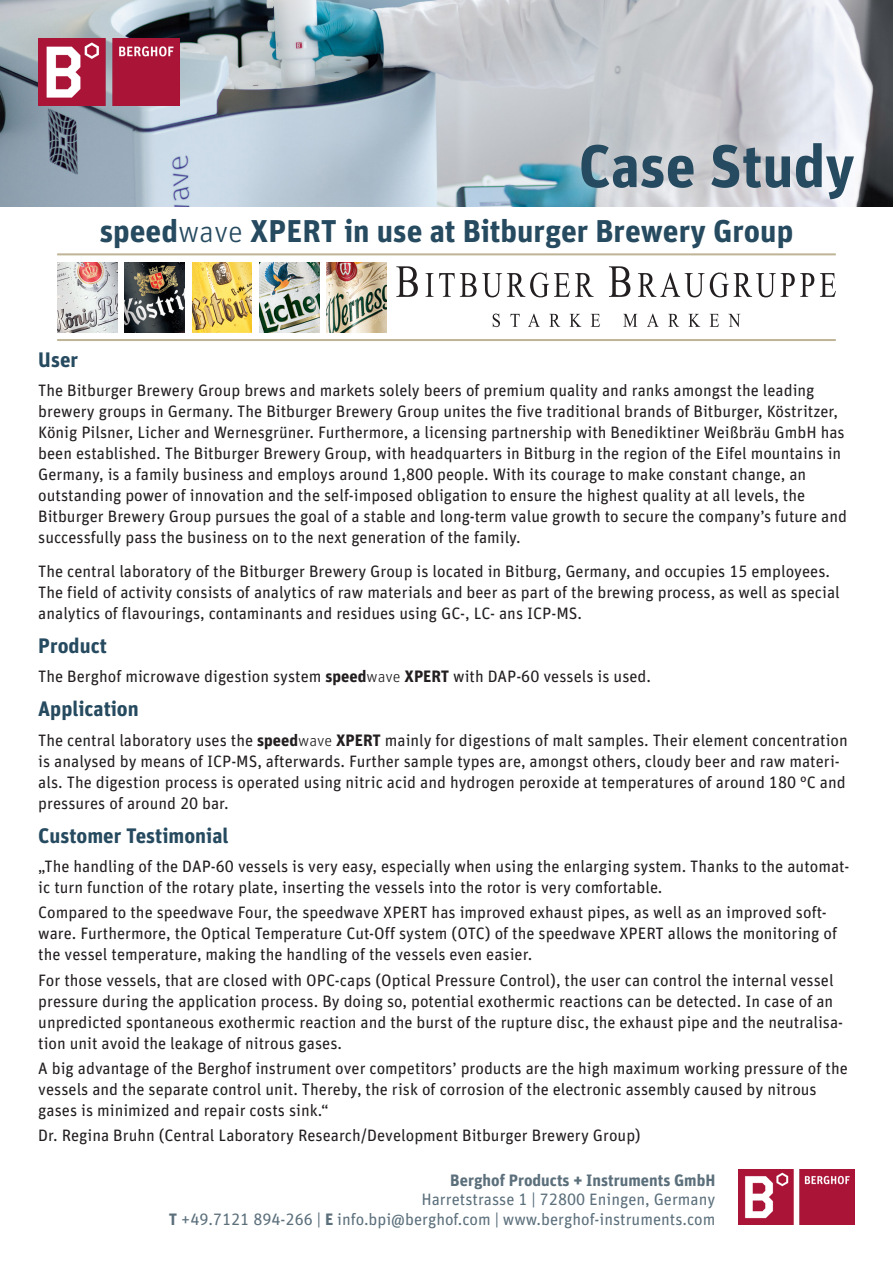
<style>
.page{position:relative;width:893px;height:1263px;background:#fff}
.page>*{position:absolute;margin:0;border:0;box-sizing:border-box;transform-origin:0 0}
.t1{font:700 60px "Unit Pro";color:#264a5f}
.Introduction_Main_12{font:700 31.5px "Unit Pro";color:#264a5f}
.Absatzformat_2{font:700 21px "Unit Pro";color:#264a5f}
.Absatzformat_3{font:16.5px/21px "Unit Pro";color:#231f20}
.Absatzformat_1{font:16.5px/19.5px "Unit Pro";color:#5c707c;text-align:right}
.s1{font-weight:300}
.s2{font-weight:700}
</style>
<div class="page">
<img style="left:0;top:0;width:893px;height:206px">
<img style="left:739px;top:1169px;width:116px;height:56px">
<img style="left:38px;top:38px;width:141px;height:67px">
<div style="left:554px;top:117px;width:325px;height:107px;background:#fff;opacity:.75"></div>
<hr style="left:57px;top:339px;width:779px;height:2px;background:#c0b496">
<img style="left:57px;top:262px;width:60px;height:70px">
<img style="left:125px;top:262px;width:60px;height:70px">
<img style="left:192px;top:262px;width:60px;height:70px">
<img style="left:259px;top:262px;width:60px;height:70px">
<svg style="left:396px;top:266px;width:22px;height:31px"></svg>
<svg style="left:426px;top:273px;width:7px;height:24px"></svg>
<svg style="left:439px;top:273px;width:155px;height:24px"></svg>
<svg style="left:609px;top:266px;width:21px;height:31px"></svg>
<svg style="left:638px;top:273px;width:66px;height:24px"></svg>
<svg style="left:710px;top:273px;width:104px;height:24px"></svg>
<svg style="left:820px;top:273px;width:16px;height:24px"></svg>
<svg style="left:493px;top:314px;width:7px;height:13px"></svg>
<svg style="left:510px;top:314px;width:10px;height:13px"></svg>
<svg style="left:528px;top:314px;width:12px;height:13px"></svg>
<svg style="left:549px;top:314px;width:11px;height:13px"></svg>
<svg style="left:569px;top:314px;width:12px;height:13px"></svg>
<svg style="left:591px;top:314px;width:9px;height:13px"></svg>
<svg style="left:623px;top:314px;width:14px;height:13px"></svg>
<svg style="left:647px;top:314px;width:12px;height:13px"></svg>
<svg style="left:668px;top:314px;width:11px;height:13px"></svg>
<svg style="left:688px;top:314px;width:12px;height:13px"></svg>
<svg style="left:710px;top:314px;width:9px;height:13px"></svg>
<svg style="left:728px;top:314px;width:12px;height:13px"></svg>
<img style="left:327px;top:262px;width:60px;height:70px">
<hr style="left:57px;top:253px;width:779px;height:2px;background:#c0b496">
<p class="t1" style="left:578px;top:122px;width:278px">Case Study</p>
<p class="Introduction_Main_12" style="left:100px;top:208px;width:695px">speed<span class="s1">wave</span> XPERT in use at Bitburger Brewery Group</p>
<p class="Absatzformat_2" style="left:38px;top:344px;width:41px">User</p>
<p class="Absatzformat_3" style="left:38px;top:379px;width:810px">The Bitburger Brewery Group brews and markets solely beers of premium quality and ranks amongst the leading brewery groups in Germany. The Bitburger Brewery Group unites the five traditional brands of Bitburger, Köstritzer, König Pilsner, Licher and Wernesgrüner. Furthermore, a licensing partnership with Benediktiner Weißbräu GmbH has been established. The Bitburger Brewery Group, with headquarters in Bitburg in the region of the Eifel mountains in Germany, is a family business and employs around 1,800 people. With its courage to make constant change, an outstanding power of innovation and the self-imposed obligation to ensure the highest quality at all levels, the Bitburger Brewery Group pursues the goal of a stable and long-term value growth to secure the company’s future and successfully pass the business on to the next generation of the family.</p>
<p class="Absatzformat_3" style="left:38px;top:560px;width:803px">The central laboratory of the Bitburger Brewery Group is located in Bitburg, Germany, and occupies 15 employees.<br>The field of activity consists of analytics of raw materials and beer as part of the brewing process, as well as special analytics of flavourings, contaminants and residues using GC-, LC- ans ICP-MS.</p>
<p class="Absatzformat_2" style="left:38px;top:630px;width:70px">Product</p>
<p class="Absatzformat_3" style="left:38px;top:665px;width:614px">The Berghof microwave digestion system <span class="s2">speed</span><span class="s1">wave</span> <span class="s2">XPERT</span> with DAP-60 vessels is used.</p>
<p class="Absatzformat_2" style="left:38px;top:693px;width:102px">Application</p>
<p class="Absatzformat_3" style="left:38px;top:729px;width:811px">The central laboratory uses the <span class="s2">speed</span><span class="s1">wave</span> <span class="s2">XPERT</span> mainly for digestions of malt samples. Their element concentration is analysed by means of ICP-MS, afterwards. Further sample types are, amongst others, cloudy beer and raw materi&shy;als. The digestion process is operated using nitric acid and hydrogen peroxide at temperatures of around 180 °C and pressures of around 20 bar.</p>
<p class="Absatzformat_2" style="left:38px;top:820px;width:192px">Customer Testimonial</p>
<p class="Absatzformat_3" style="left:38px;top:855px;width:812px">„The handling of the DAP-60 vessels is very easy, especially when using the enlarging system. Thanks to the automat&shy;ic turn function of the rotary plate, inserting the vessels into the rotor is very comfortable.</p>
<p class="Absatzformat_3" style="left:38px;top:901px;width:800px">Compared to the speedwave Four, the speedwave XPERT has improved exhaust pipes, as well as an improved soft&shy;ware. Furthermore, the Optical Temperature Cut-Off system (OTC) of the speedwave XPERT allows the monitoring of the vessel temperature, making the handling of the vessels even easier.</p>
<p class="Absatzformat_3" style="left:38px;top:968px;width:806px">For those vessels, that are closed with OPC-caps (Optical Pressure Control), the user can control the internal vessel pressure during the application process. By doing so, potential exothermic reactions can be detected. In case of an unpredicted spontaneous exothermic reaction and the burst of the rupture disc, the exhaust pipe and the neutralisa&shy;tion unit avoid the leakage of nitrous gases.</p>
<p class="Absatzformat_3" style="left:38px;top:1057px;width:811px">A big advantage of the Berghof instrument over competitors’ products are the high maximum working pressure of the vessels and the separate control unit. Thereby, the risk of corrosion of the electronic assembly caused by nitrous gases is minimized and repair costs sink.“</p>
<p class="Absatzformat_3" style="left:38px;top:1124px;width:604px">Dr. Regina Bruhn (Central Laboratory Research/Development Bitburger Brewery Group)</p>
<p class="Absatzformat_1" style="left:169px;top:1169px;width:548px"><span class="s2">Berghof Products + Instruments GmbH<br></span>Harretstrasse 1 | 72800 Eningen, Germany<br><span class="s2">T</span> +49.7121 894-266 | <span class="s2">E</span> info.bpi@berghof.com | www.berghof-instruments.com</p>
</div>
